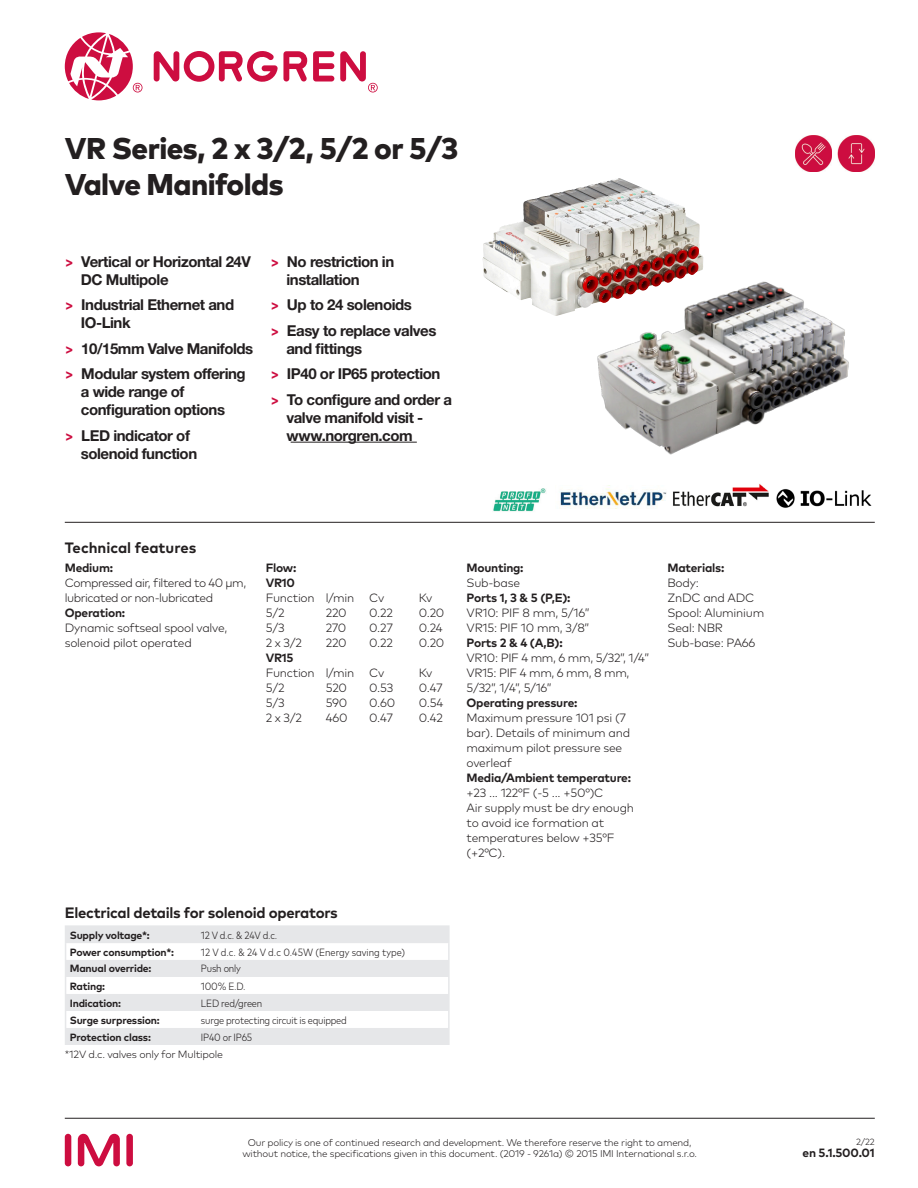
<style>
.page{position:relative;width:918px;height:1188px;background:#fff}
.page>*{position:absolute;margin:0;border:0;box-sizing:border-box;transform-origin:0 0}
.EN_Headings{font:800 30px "Mark Pro";letter-spacing:-.02em;color:#231f20}
.t1{font:700 15px/18px "Helvetica Neue LTW1 G";letter-spacing:-.03em;color:#231f20}
.EN_Headings-2{font:700 15px "Mark Pro";letter-spacing:-.02em;color:#231f20}
.EN_Headings-3{font:700 15px "Mark Pro";color:#231f20}
.EN_Technical_feature{font:300 12px/15px "Mark Pro";letter-spacing:-.02em;color:#231f20}
.EN_Technical_feature-2{font:700 12px "Mark Pro";letter-spacing:-.02em;color:#231f20}
.EN_Technical_feature-3{font:300 12px/15px "Mark Pro";letter-spacing:-.04em;color:#231f20}
.EN_Table_header{font:700 10.5px "Mark Pro";letter-spacing:-.02em;color:#231f20}
.EN_Table_Con_light{font:300 condensed 10.5px "Mark Pro";letter-spacing:-.02em;color:#231f20}
.EN_Table_Con_light-2{font:300 condensed 10.5px "Mark Pro";color:#231f20}
.EN_Table_notes{font:300 10.5px "Mark Pro";letter-spacing:-.02em;color:#231f20}
.t2{font:300 9.75px/11.2px "Mark Pro";letter-spacing:-.02em;color:#231f20;text-align:center}
.t3{font:300 9px "Mark Pro";color:#231f20}
.s1{font-family:"Mark Pro";color:#cd0d40}
</style>
<div class="page">
<hr style="left:65px;top:1118px;width:810px;height:1px;background:#231f20">
<div style="left:126px;top:1134px;width:7px;height:32px;background:#cd0d40;border-radius:3px"></div>
<div style="left:65px;top:1134px;width:6px;height:32px;background:#cd0d40;border-radius:3px"></div>
<svg style="left:78px;top:1134px;width:42px;height:32px"></svg>
<svg style="left:340px;top:51px;width:38px;height:41px"></svg>
<svg style="left:154px;top:51px;width:153px;height:31px"></svg>
<svg style="left:313px;top:51px;width:21px;height:31px"></svg>
<svg style="left:65px;top:32px;width:78px;height:68px"></svg>
<img style="left:838px;top:135px;width:37px;height:37px">
<img style="left:795px;top:135px;width:37px;height:37px">
<img style="left:483px;top:179px;width:148px;height:137px">
<hr style="left:65px;top:522px;width:810px;height:1px;background:#231f20">
<img style="left:560px;top:488px;width:106px;height:21px">
<img style="left:493px;top:488px;width:53px;height:24px">
<img style="left:673px;top:484px;width:96px;height:23px">
<img style="left:776px;top:489px;width:96px;height:19px">
<hr style="left:291px;top:442px;width:126px;height:1px;background:#231f20">
<svg style="left:66px;top:927px;width:382px;height:118px;fill:#e6e7e9"></svg>
<hr style="left:65px;top:925px;width:132px;height:2px;background:#e6e7e9">
<hr style="left:197px;top:925px;width:253px;height:2px;background:#e6e7e9">
<svg style="left:65px;top:927px;width:1px;height:118px"></svg>
<svg style="left:448px;top:927px;width:2px;height:118px"></svg>
<img style="left:585px;top:267px;width:264px;height:188px">
<p class="EN_Headings" style="left:65px;top:125px;width:395px">VR Series, 2 x 3/2, 5/2 or 5/3</p>
<p class="EN_Headings" style="left:65px;top:161px;width:221px">Valve Manifolds</p>
<p class="t1" style="left:81px;top:252px;width:172px;text-indent:-16px"><span class="s1">&gt;</span> Vertical or Horizontal 24V<br>DC Multipole</p>
<p class="t1" style="left:81px;top:296px;width:155px;text-indent:-16px"><span class="s1">&gt;</span> Industrial Ethernet and<br>IO-Link</p>
<p class="t1" style="left:65px;top:339px;width:190px"><span class="s1">&gt;</span> 10/15mm Valve Manifolds</p>
<p class="t1" style="left:81px;top:365px;width:166px;text-indent:-16px"><span class="s1">&gt;</span> Modular system offering a wide range of configuration options</p>
<p class="t1" style="left:81px;top:426px;width:118px;text-indent:-16px"><span class="s1">&gt;</span> LED indicator of solenoid function</p>
<p class="t1" style="left:286px;top:252px;width:109px;text-indent:-16px"><span class="s1">&gt;</span> No restriction in installation</p>
<p class="t1" style="left:270px;top:296px;width:143px"><span class="s1">&gt;</span> Up to 24 solenoids</p>
<p class="t1" style="left:286px;top:321px;width:151px;text-indent:-16px"><span class="s1">&gt;</span> Easy to replace valves and fittings</p>
<p class="t1" style="left:270px;top:365px;width:172px"><span class="s1">&gt;</span> IP40 or IP65 protection</p>
<p class="t1" style="left:286px;top:390px;width:167px;text-indent:-16px"><span class="s1">&gt;</span> To configure and order a valve manifold visit - www.norgren.com</p>
<p class="EN_Headings-3" style="left:65px;top:536px;width:133px">Technical features</p>
<p class="EN_Technical_feature-2" style="left:65px;top:558px;width:50px">Medium:</p>
<p class="EN_Technical_feature-3" style="left:65px;top:574px;width:183px">Compressed air, filtered to 40 µm, lubricated or non-lubricated</p>
<p class="EN_Technical_feature-2" style="left:65px;top:603px;width:62px">Operation:</p>
<p class="EN_Technical_feature" style="left:65px;top:619px;width:164px">Dynamic softseal spool valve, solenoid pilot operated</p>
<p class="EN_Technical_feature-2" style="left:266px;top:558px;width:32px">Flow:</p>
<p class="EN_Technical_feature-2" style="left:266px;top:573px;width:31px">VR10</p>
<p class="EN_Technical_feature" style="left:266px;top:589px;width:120px">Function l/min Cv</p>
<p class="EN_Technical_feature" style="left:419px;top:589px;width:15px">Kv</p>
<p class="EN_Technical_feature" style="left:266px;top:604px;width:20px">5/2</p>
<p class="EN_Technical_feature" style="left:326px;top:604px;width:23px">220</p>
<p class="EN_Technical_feature" style="left:369px;top:604px;width:25px">0.22</p>
<p class="EN_Technical_feature" style="left:419px;top:604px;width:27px">0.20</p>
<p class="EN_Technical_feature" style="left:266px;top:619px;width:20px">5/3</p>
<p class="EN_Technical_feature" style="left:326px;top:619px;width:22px">270</p>
<p class="EN_Technical_feature" style="left:369px;top:619px;width:25px">0.27</p>
<p class="EN_Technical_feature" style="left:419px;top:619px;width:26px">0.24</p>
<p class="EN_Technical_feature" style="left:266px;top:634px;width:38px">2 x 3/2</p>
<p class="EN_Technical_feature" style="left:326px;top:634px;width:23px">220</p>
<p class="EN_Technical_feature" style="left:369px;top:634px;width:25px">0.22</p>
<p class="EN_Technical_feature" style="left:419px;top:634px;width:27px">0.20</p>
<p class="EN_Technical_feature-2" style="left:266px;top:648px;width:29px">VR15</p>
<p class="EN_Technical_feature" style="left:266px;top:664px;width:120px">Function l/min Cv</p>
<p class="EN_Technical_feature" style="left:419px;top:664px;width:15px">Kv</p>
<p class="EN_Technical_feature" style="left:266px;top:679px;width:20px">5/2</p>
<p class="EN_Technical_feature" style="left:326px;top:679px;width:23px">520</p>
<p class="EN_Technical_feature" style="left:369px;top:679px;width:26px">0.53</p>
<p class="EN_Technical_feature" style="left:419px;top:679px;width:26px">0.47</p>
<p class="EN_Technical_feature" style="left:266px;top:694px;width:20px">5/3</p>
<p class="EN_Technical_feature" style="left:326px;top:694px;width:23px">590</p>
<p class="EN_Technical_feature" style="left:369px;top:694px;width:28px">0.60</p>
<p class="EN_Technical_feature" style="left:419px;top:694px;width:26px">0.54</p>
<p class="EN_Technical_feature" style="left:266px;top:709px;width:38px">2 x 3/2</p>
<p class="EN_Technical_feature" style="left:326px;top:709px;width:23px">460</p>
<p class="EN_Technical_feature" style="left:369px;top:709px;width:26px">0.47</p>
<p class="EN_Technical_feature" style="left:419px;top:709px;width:26px">0.42</p>
<p class="EN_Headings-2" style="left:65px;top:901px;width:275px">Electrical details for solenoid operators</p>
<p class="EN_Table_header" style="left:70px;top:927px;width:81px">Supply voltage*:</p>
<p class="EN_Table_Con_light" style="left:201px;top:927px;width:78px">12 V d.c. &amp; 24V d.c.</p>
<p class="EN_Table_header" style="left:70px;top:944px;width:106px">Power consumption*:</p>
<p class="EN_Table_Con_light-2" style="left:201px;top:944px;width:206px">12 V d.c. &amp; 24 V d.c 0.45W (Energy saving type)</p>
<p class="EN_Table_header" style="left:70px;top:961px;width:83px">Manual override:</p>
<p class="EN_Table_Con_light" style="left:201px;top:961px;width:41px">Push only</p>
<p class="EN_Table_header" style="left:70px;top:978px;width:37px">Rating:</p>
<p class="EN_Table_Con_light" style="left:201px;top:978px;width:46px">100% E.D.</p>
<p class="EN_Table_header" style="left:70px;top:995px;width:53px">Indication:</p>
<p class="EN_Table_Con_light" style="left:201px;top:995px;width:63px">LED red/green</p>
<p class="EN_Table_header" style="left:70px;top:1012px;width:91px">Surge surpression:</p>
<p class="EN_Table_Con_light" style="left:201px;top:1012px;width:147px">surge protecting circuit is equipped</p>
<p class="EN_Table_header" style="left:70px;top:1029px;width:83px">Protection class:</p>
<p class="EN_Table_Con_light" style="left:201px;top:1029px;width:53px">IP40 or IP65</p>
<p class="EN_Table_notes" style="left:65px;top:1047px;width:160px">*12V d.c. valves only for Multipole</p>
<p class="EN_Technical_feature-2" style="left:467px;top:558px;width:59px">Mounting:</p>
<p class="EN_Technical_feature" style="left:467px;top:574px;width:55px">Sub-base</p>
<p class="EN_Technical_feature-2" style="left:467px;top:588px;width:105px">Ports 1, 3 &amp; 5 (P,E):</p>
<p class="EN_Technical_feature" style="left:467px;top:604px;width:125px">VR10: PIF 8 mm, 5/16”</p>
<p class="EN_Technical_feature" style="left:467px;top:619px;width:124px">VR15: PIF 10 mm, 3/8”</p>
<p class="EN_Technical_feature-2" style="left:467px;top:633px;width:98px">Ports 2 &amp; 4 (A,B):</p>
<p class="EN_Technical_feature" style="left:467px;top:649px;width:184px">VR10: PIF 4 mm, 6 mm, 5/32”, 1/4”</p>
<p class="EN_Technical_feature" style="left:467px;top:664px;width:164px">VR15: PIF 4 mm, 6 mm, 8 mm,<br>5/32”, 1/4”, 5/16”</p>
<p class="EN_Technical_feature-2" style="left:467px;top:693px;width:112px">Operating pressure:</p>
<p class="EN_Technical_feature" style="left:467px;top:709px;width:165px">Maximum pressure 101 psi (7 bar). Details of minimum and maximum pilot pressure see overleaf</p>
<p class="EN_Technical_feature-2" style="left:467px;top:768px;width:166px">Media/Ambient temperature:</p>
<p class="EN_Technical_feature" style="left:467px;top:784px;width:138px">+23 ... 122°F (-5 ... +50°)C</p>
<p class="EN_Technical_feature" style="left:467px;top:799px;width:169px">Air supply must be dry enough</p>
<p class="EN_Technical_feature" style="left:467px;top:814px;width:139px">to avoid ice formation at</p>
<p class="EN_Technical_feature" style="left:467px;top:829px;width:149px">temperatures below +35°F (+2°C).</p>
<p class="EN_Technical_feature-2" style="left:668px;top:558px;width:58px">Materials:</p>
<p class="EN_Technical_feature" style="left:668px;top:574px;width:88px">Body:<br>ZnDC and ADC</p>
<p class="EN_Technical_feature" style="left:668px;top:604px;width:98px">Spool: Aluminium</p>
<p class="EN_Technical_feature" style="left:668px;top:619px;width:57px">Seal: NBR</p>
<p class="EN_Technical_feature" style="left:668px;top:634px;width:90px">Sub-base: PA66</p>
<p class="t2" style="left:242px;top:1136px;width:456px">Our policy is one of continued research and development. We therefore reserve the right to amend, without notice, the specifications given in this document. (2019 - 9261a) © 2015 IMI International s.r.o.</p>
<p class="t3" style="left:856px;top:1136px;width:20px">2/22</p>
<p class="EN_Technical_feature-2" style="left:803px;top:1144px;width:74px">en 5.1.500.01</p>
</div>
